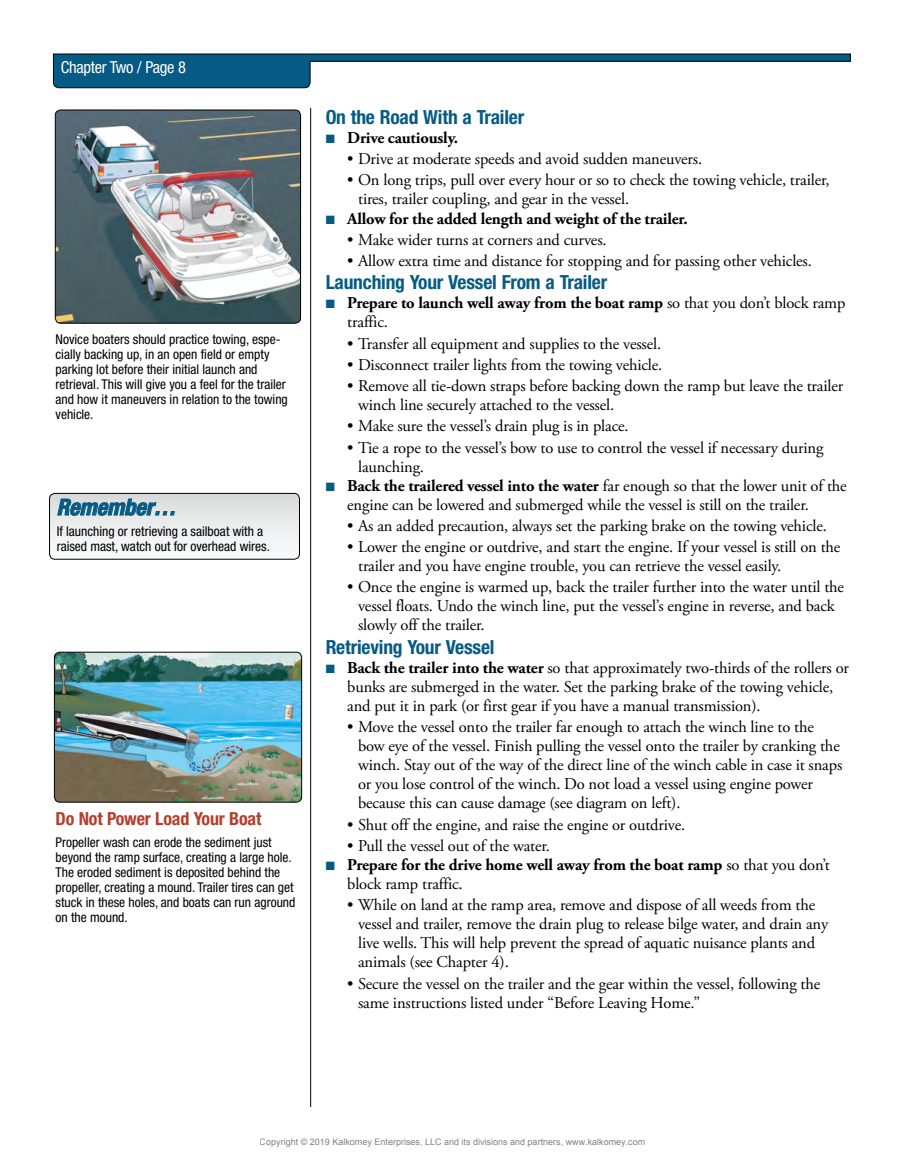
<style>
.page{position:relative;width:905px;height:1161px;background:#fff}
.page>*{position:absolute;margin:0;border:0;box-sizing:border-box;transform-origin:0 0}
.t1{font:italic 700 condensed 22.5px "Helvetica Neue LT Std";color:#065b84}
.t2{font:700 condensed 19.5px "Helvetica Neue LT Std";letter-spacing:-.01em;color:#065b84}
.t3{font:700 condensed 18px "Helvetica Neue LT Std";letter-spacing:-.01em;color:#b63d2a}
.t4{font:16.5px/19px "Adobe Garamond Pro";letter-spacing:-.01em;color:#000}
.t5{font:700 16.5px/19px "Adobe Garamond Pro";letter-spacing:-.01em;color:#000}
.t6{font:condensed 16.5px "Helvetica Neue LT Std";letter-spacing:-.02em;color:#fff}
.t7{font:condensed 13.5px/15px "Helvetica Neue LT Std";color:#000}
.t8{font:9px "Arial";color:rgb(0 0 0/.5)}
.s1{color:#065b84}
.s2{font-weight:400}
.s3{font-weight:700}
</style>
<div class="page">
<svg style="left:53px;top:53px;width:798px;height:35px"></svg>
<hr style="left:310px;top:108px;width:1px;height:999px;background:#000">
<img style="left:54px;top:652px;width:247px;height:150px">
<div style="left:54px;top:652px;width:248px;height:151px;border:1px solid #000;border-radius:5px"></div>
<img style="left:55px;top:110px;width:245px;height:213px">
<div style="left:55px;top:110px;width:246px;height:214px;border:1px solid #000;border-radius:5px"></div>
<svg style="left:50px;top:493px;width:249px;height:66px"></svg>
<div style="left:49px;top:493px;width:251px;height:67px;border:1px solid #000;border-radius:5px"></div>
<p class="t6" style="left:61px;top:58px;width:127px">Chapter Two / Page 8</p>
<p class="t7" style="left:55px;top:331px;width:234px">Novice boaters should practice towing, espe&shy;cially backing up, in an open field or empty parking lot before their initial launch and retrieval. This will give you a feel for the trailer and how it maneuvers in relation to the towing vehicle.</p>
<h1 class="t1" style="left:57px;top:493px;width:121px">Remember…</h1>
<p class="t7" style="left:57px;top:524px;width:215px">If launching or retrieving a sailboat with a raised mast, watch out for overhead wires.</p>
<p class="t3" style="left:55px;top:807px;width:207px">Do Not Power Load Your Boat</p>
<p class="t7" style="left:55px;top:835px;width:241px">Propeller wash can erode the sediment just beyond the ramp surface, creating a large hole.<br>The eroded sediment is deposited behind the propeller, creating a mound. Trailer tires can get stuck in these holes, and boats can run aground on the mound.</p>
<p class="t2" style="left:326px;top:105px;width:200px">On the Road With a Trailer</p>
<p class="t5" style="left:325px;top:129px;width:134px"><span class="s1">■</span> Drive cautiously.</p>
<p class="t4" style="left:347px;top:150px;width:356px">• Drive at moderate speeds and avoid sudden maneuvers.</p>
<p class="t4" style="left:358px;top:171px;width:473px;text-indent:-11px">• On long trips, pull over every hour or so to check the towing vehicle, trailer, tires, trailer coupling, and gear in the vessel.</p>
<p class="t5" style="left:325px;top:209px;width:363px"><span class="s1">■</span> Allow for the added length and weight of the trailer.</p>
<p class="t4" style="left:347px;top:231px;width:261px">• Make wider turns at corners and curves.</p>
<p class="t4" style="left:347px;top:252px;width:466px">• Allow extra time and distance for stopping and for passing other vehicles.</p>
<p class="t2" style="left:326px;top:271px;width:283px">Launching Your Vessel From a Trailer</p>
<p class="t5" style="left:347px;top:294px;width:499px;text-indent:-22px"><span class="s1">■</span> Prepare to launch well away from the boat ramp <span class="s2">so that you don’t block ramp traffic.</span></p>
<p class="t4" style="left:347px;top:334px;width:315px">• Transfer all equipment and supplies to the vessel.</p>
<p class="t4" style="left:347px;top:356px;width:316px">• Disconnect trailer lights from the towing vehicle.</p>
<p class="t4" style="left:358px;top:377px;width:486px;text-indent:-11px">• Remove all tie-down straps before backing down the ramp but leave the trailer winch line securely attached to the vessel.</p>
<p class="t4" style="left:347px;top:417px;width:283px">• Make sure the vessel’s drain plug is in place.</p>
<p class="t4" style="left:358px;top:438px;width:467px;text-indent:-11px">• Tie a rope to the vessel’s bow to use to control the vessel if necessary during launching.</p>
<p class="t4" style="left:347px;top:476px;width:501px;text-indent:-22px"><span class="s1">■</span> <span class="s3">Back the trailered vessel into the water</span> far enough so that the lower unit of the engine can be lowered and submerged while the vessel is still on the trailer.</p>
<p class="t4" style="left:347px;top:517px;width:481px">• As an added precaution, always set the parking brake on the towing vehicle.</p>
<p class="t4" style="left:358px;top:538px;width:484px;text-indent:-11px">• Lower the engine or outdrive, and start the engine. If your vessel is still on the trailer and you have engine trouble, you can retrieve the vessel easily.</p>
<p class="t4" style="left:358px;top:578px;width:487px;text-indent:-11px">• Once the engine is warmed up, back the trailer further into the water until the vessel floats. Undo the winch line, put the vessel’s engine in reverse, and back slowly off the trailer.</p>
<p class="t2" style="left:326px;top:635px;width:170px">Retrieving Your Vessel</p>
<p class="t4" style="left:347px;top:659px;width:503px;text-indent:-22px"><span class="s1">■</span> <span class="s3">Back the trailer into the water</span> so that approximately two-thirds of the rollers or bunks are submerged in the water. Set the parking brake of the towing vehicle, and put it in park (or first gear if you have a manual transmission).</p>
<p class="t4" style="left:358px;top:718px;width:485px;text-indent:-11px">• Move the vessel onto the trailer far enough to attach the winch line to the bow eye of the vessel. Finish pulling the vessel onto the trailer by cranking the winch. Stay out of the way of the direct line of the winch cable in case it snaps or you lose control of the winch. Do not load a vessel using engine power because this can cause damage (see diagram on left).</p>
<p class="t4" style="left:347px;top:816px;width:339px">• Shut off the engine, and raise the engine or outdrive.</p>
<p class="t4" style="left:347px;top:837px;width:204px">• Pull the vessel out of the water.</p>
<p class="t5" style="left:347px;top:855px;width:484px;text-indent:-22px"><span class="s1">■</span> Prepare for the drive home well away from the boat ramp <span class="s2">so that you don’t block ramp traffic.</span></p>
<p class="t4" style="left:358px;top:896px;width:471px;text-indent:-11px">• While on land at the ramp area, remove and dispose of all weeds from the vessel and trailer, remove the drain plug to release bilge water, and drain any live wells. This will help prevent the spread of aquatic nuisance plants and animals (see Chapter 4).</p>
<p class="t4" style="left:358px;top:974px;width:463px;text-indent:-11px">• Secure the vessel on the trailer and the gear within the vessel, following the same instructions listed under “Before Leaving Home.”</p>
<p class="t8" style="left:260px;top:1136px;width:387px">Copyright © 2019 Kalkomey Enterprises, LLC and its divisions and partners, www.kalkomey.com</p>
</div>
